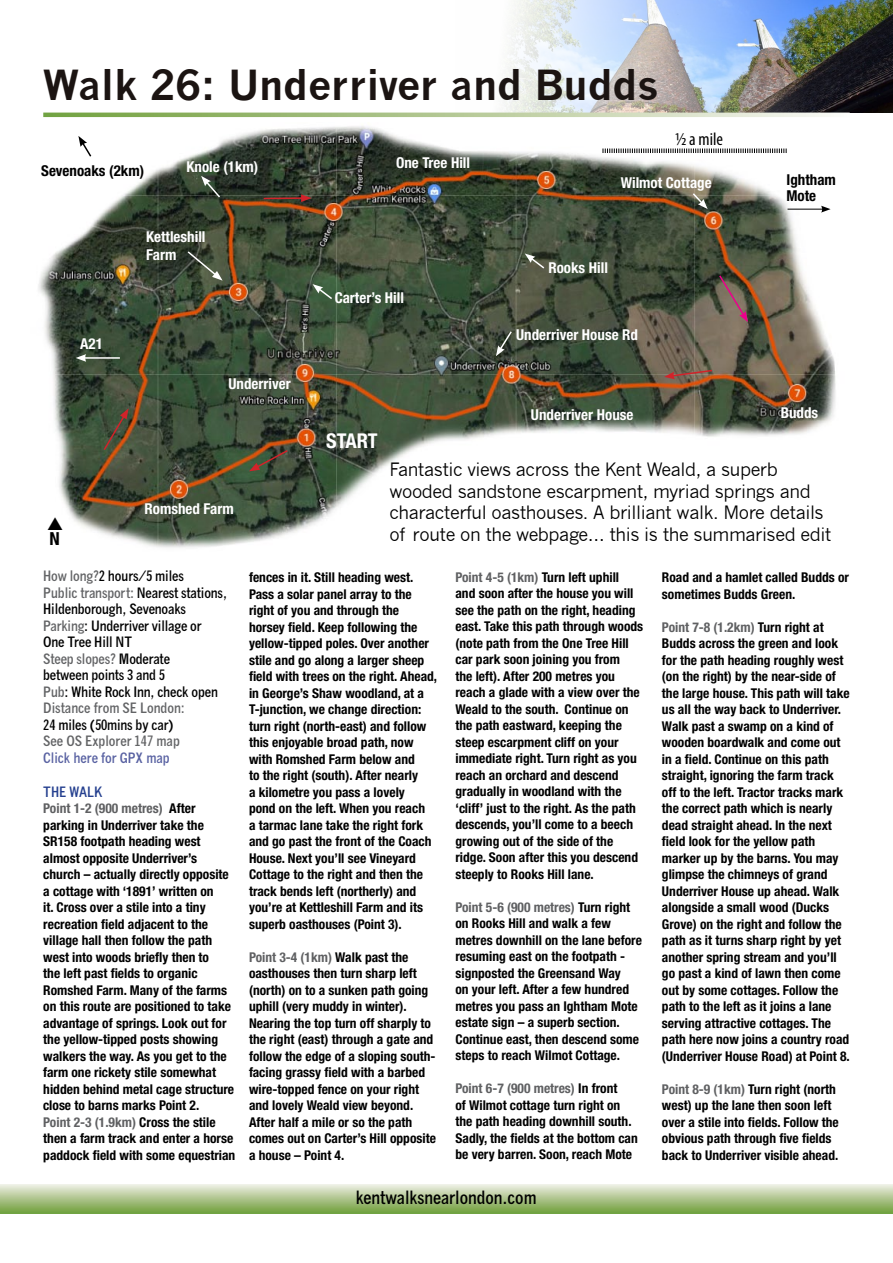
<style>
.page{position:relative;width:893px;height:1263px;background:#fff}
.page>*{position:absolute;margin:0;border:0;box-sizing:border-box;transform-origin:0 0}
.t1{font:700 40.5px "News Gothic";color:#1b1412}
.t2{font:700 condensed 20.4px "Helvetica Neue";letter-spacing:-.01em;color:#fff}
.t3{font:18px/21.6px "News Gothic";letter-spacing:-.025em;color:#000}
.t4{font:700 condensed 18px "News Gothic";color:#000}
.t5{font:condensed 18px "Myriad Pro";color:#fff}
.t6{font:condensed 18px "Myriad Pro";color:#000}
.t7{font:700 condensed 18px "Helvetica Neue";color:#000}
.t8{font:700 condensed 15px/18px "Helvetica Neue";color:#fff}
.t9{font:700 condensed 15px/16.5px "Helvetica Neue";color:#000}
.t10{font:700 condensed 14.25px/16.5px "News Gothic";letter-spacing:-.01em;color:#000}
.t11{font:700 condensed 14.25px "News Gothic";color:#636466}
.t12{font:700 condensed 14.25px "News Gothic";color:#5962a2}
.t13{font:700 condensed 14.25px "News Gothic";color:#25408f}
.t14{font:700 condensed 13.5px/16.5px "Helvetica Neue";color:#000}
.t15{font:700 condensed 13.5px "Helvetica Neue";color:#fff}
.s1{color:#636466}
.s2{color:#5f6062}
</style>
<div class="page">
<img style="left:455px;top:0;width:438px;height:113px">
<div style="left:0;top:1184px;width:893px;height:30px;background:linear-gradient(to bottom,#eeede3,#71a03d)"></div>
<svg style="left:43px;top:113px;width:788px;height:4px;background:#b3c894"></svg>
<img style="left:38px;top:126px;width:798px;height:422px">
<hr style="left:787px;top:209px;width:36px;height:1px;background:#000">
<svg style="left:821px;top:206px;width:10px;height:7px"></svg>
<svg style="left:201px;top:176px;width:21px;height:23px"></svg>
<svg style="left:78px;top:136px;width:15px;height:22px"></svg>
<hr style="left:84px;top:357px;width:36px;height:2px;background:#fff">
<svg style="left:76px;top:354px;width:10px;height:8px"></svg>
<svg style="left:691px;top:192px;width:17px;height:17px"></svg>
<svg style="left:697px;top:274px;width:83px;height:48px;background:#6d5c4c"></svg>
<svg style="left:664px;top:369px;width:50px;height:10px"></svg>
<svg style="left:525px;top:253px;width:21px;height:17px"></svg>
<svg style="left:313px;top:284px;width:21px;height:17px"></svg>
<svg style="left:496px;top:330px;width:17px;height:26px"></svg>
<svg style="left:186px;top:250px;width:37px;height:31px"></svg>
<svg style="left:603px;top:149px;width:184px;height:4px"></svg>
<svg style="left:249px;top:449px;width:40px;height:22px"></svg>
<svg style="left:102px;top:408px;width:27px;height:44px"></svg>
<hr style="left:264px;top:197px;width:39px;height:2px;background:#d2232a">
<svg style="left:301px;top:194px;width:11px;height:8px"></svg>
<svg style="left:48px;top:517px;width:14px;height:13px"></svg>
<h1 class="t1" style="left:43px;top:60px;width:617px">Walk 26: Underriver and Budds</h1>
<h3 class="t6" style="left:675px;top:128px;width:49px">½ a mile</h3>
<p class="t9" style="left:41px;top:162px;width:104px">Sevenoaks (2km)</p>
<p class="t8" style="left:186px;top:157px;width:73px">Knole (1km)</p>
<p class="t8" style="left:80px;top:334px;width:24px">A21</p>
<p class="t8" style="left:146px;top:227px;width:61px">Kettleshill<br>Farm</p>
<p class="t8" style="left:229px;top:374px;width:64px">Underriver</p>
<h3 class="t5" style="left:390px;top:147px;width:91px">START (car park)</h3>
<p class="t8" style="left:396px;top:154px;width:76px">One Tree Hill</p>
<p class="t8" style="left:335px;top:289px;width:71px">Carter’s Hill</p>
<h2 class="t2" style="left:326px;top:428px;width:53px">START</h2>
<p class="t8" style="left:621px;top:173px;width:93px">Wilmot Cottage</p>
<p class="t8" style="left:548px;top:259px;width:61px">Rooks Hill</p>
<p class="t8" style="left:516px;top:325px;width:123px">Underriver House Rd</p>
<p class="t15" style="left:591px;top:402px;width:8px">6</p>
<p class="t8" style="left:531px;top:405px;width:104px">Underriver House</p>
<p class="t9" style="left:786px;top:171px;width:51px">Ightham<br>Mote</p>
<p class="t8" style="left:781px;top:404px;width:39px">Budds</p>
<h3 class="t7" style="left:50px;top:528px;width:12px">N</h3>
<p class="t8" style="left:145px;top:500px;width:91px">Romshed Farm</p>
<p class="t10" style="left:43px;top:568px;width:185px"><span class="s1">How long?</span>2 hours/5 miles<br><span class="s1">Public transport:</span> Nearest stations,<br>Hildenborough, Sevenoaks<br><span class="s1">Parking</span>: Underriver village or<br>One Tree Hill NT<br><span class="s1">Steep slopes?</span> Moderate<br>between points 3 and 5<br><span class="s1">Pub</span>: White Rock Inn, check open<br><span class="s1">Distance from SE London:</span></p>
<p class="t10" style="left:43px;top:716px;width:132px">24 miles (50mins by car)</p>
<p class="t11" style="left:43px;top:732px;width:138px">See OS Explorer 147 map</p>
<p class="t12" style="left:43px;top:749px;width:128px">Click here for GPX map</p>
<p class="t13" style="left:43px;top:783px;width:61px">THE WALK</p>
<p class="t14" style="left:43px;top:800px;width:194px"><span class="s2">Point 1-2 (900 metres)</span> After parking in Underriver take the<br>SR158 footpath heading west almost opposite Underriver’s church – actually directly opposite a cottage with ‘1891’ written on<br>it. Cross over a stile into a tiny recreation field adjacent to the village hall then follow the path west into woods briefly then to<br>the left past fields to organic<br>Romshed Farm. Many of the farms on this route are positioned to take advantage of springs. Look out for the yellow-tipped posts showing walkers the way. As you get to the farm one rickety stile somewhat hidden behind metal cage structure close to barns marks Point 2.<br><span class="s2">Point 2-3 (1.9km)</span> Cross the stile then a farm track and enter a horse paddock field with some equestrian</p>
<h3 class="t3" style="left:390px;top:459px;width:443px">Fantastic views across the Kent Weald, a superb wooded sandstone escarpment, myriad springs and characterful oasthouses. A brilliant walk. More details of route on the webpage… this is the summarised edit</h3>
<p class="t14" style="left:249px;top:569px;width:190px">fences in it. Still heading west.<br>Pass a solar panel array to the right of you and through the horsey field. Keep following the yellow-tipped poles. Over another stile and go along a larger sheep field with trees on the right. Ahead, in George’s Shaw woodland, at a<br>T-junction, we change direction: turn right (north-east) and follow this enjoyable broad path, now with Romshed Farm below and<br>to the right (south). After nearly<br>a kilometre you pass a lovely<br>pond on the left. When you reach<br>a tarmac lane take the right fork and go past the front of the Coach<br>House. Next you’ll see Vineyard<br>Cottage to the right and then the track bends left (northerly) and you’re at Kettleshill Farm and its superb oasthouses (Point 3).</p>
<p class="t14" style="left:249px;top:948px;width:189px"><span class="s2">Point 3-4 (1km)</span> Walk past the oasthouses then turn sharp left (north) on to a sunken path going uphill (very muddy in winter).<br>Nearing the top turn off sharply to the right (east) through a gate and follow the edge of a sloping south&shy;facing grassy field with a barbed wire-topped fence on your right and lovely Weald view beyond.<br>After half a mile or so the path comes out on Carter’s Hill opposite a house – Point 4.</p>
<p class="t14" style="left:455px;top:569px;width:189px"><span class="s2">Point 4-5 (1km)</span> Turn left uphill<br>and soon after the house you will see the path on the right, heading east. Take this path through woods (note path from the One Tree Hill car park soon joining you from<br>the left). After 200 metres you reach a glade with a view over the<br>Weald to the south. Continue on the path eastward, keeping the steep escarpment cliff on your immediate right. Turn right as you reach an orchard and descend gradually in woodland with the ‘cliff’ just to the right. As the path descends, you’ll come to a beech growing out of the side of the ridge. Soon after this you descend steeply to Rooks Hill lane.</p>
<p class="t14" style="left:455px;top:899px;width:188px"><span class="s2">Point 5-6 (900 metres)</span> Turn right on Rooks Hill and walk a few metres downhill on the lane before resuming east on the footpath - signposted the Greensand Way<br>on your left. After a few hundred metres you pass an Ightham Mote estate sign – a superb section.<br>Continue east, then descend some steps to reach Wilmot Cottage.</p>
<p class="t14" style="left:455px;top:1080px;width:184px"><span class="s2">Point 6-7 (900 metres)</span> In front<br>of Wilmot cottage turn right on the path heading downhill south.<br>Sadly, the fields at the bottom can be very barren. Soon, reach Mote</p>
<h3 class="t4" style="left:356px;top:1186px;width:182px">kentwalksnearlondon.com</h3>
<p class="t14" style="left:662px;top:569px;width:189px">Road and a hamlet called Budds or sometimes Budds Green.</p>
<p class="t14" style="left:662px;top:618px;width:189px"><span class="s2">Point 7-8 (1.2km)</span> Turn right at<br>Budds across the green and look for the path heading roughly west (on the right) by the near-side of the large house. This path will take us all the way back to Underriver.<br>Walk past a swamp on a kind of wooden boardwalk and come out in a field. Continue on this path straight, ignoring the farm track off to the left. Tractor tracks mark the correct path which is nearly dead straight ahead. In the next field look for the yellow path marker up by the barns. You may glimpse the chimneys of grand<br>Underriver House up ahead. Walk alongside a small wood (Ducks<br>Grove) on the right and follow the path as it turns sharp right by yet another spring stream and you’ll go past a kind of lawn then come out by some cottages. Follow the path to the left as it joins a lane serving attractive cottages. The path here now joins a country road (Underriver House Road) at Point 8.</p>
<p class="t14" style="left:662px;top:1080px;width:178px"><span class="s2">Point 8-9 (1km)</span> Turn right (north west) up the lane then soon left over a stile into fields. Follow the obvious path through five fields back to Underriver visible ahead.</p>
</div>
